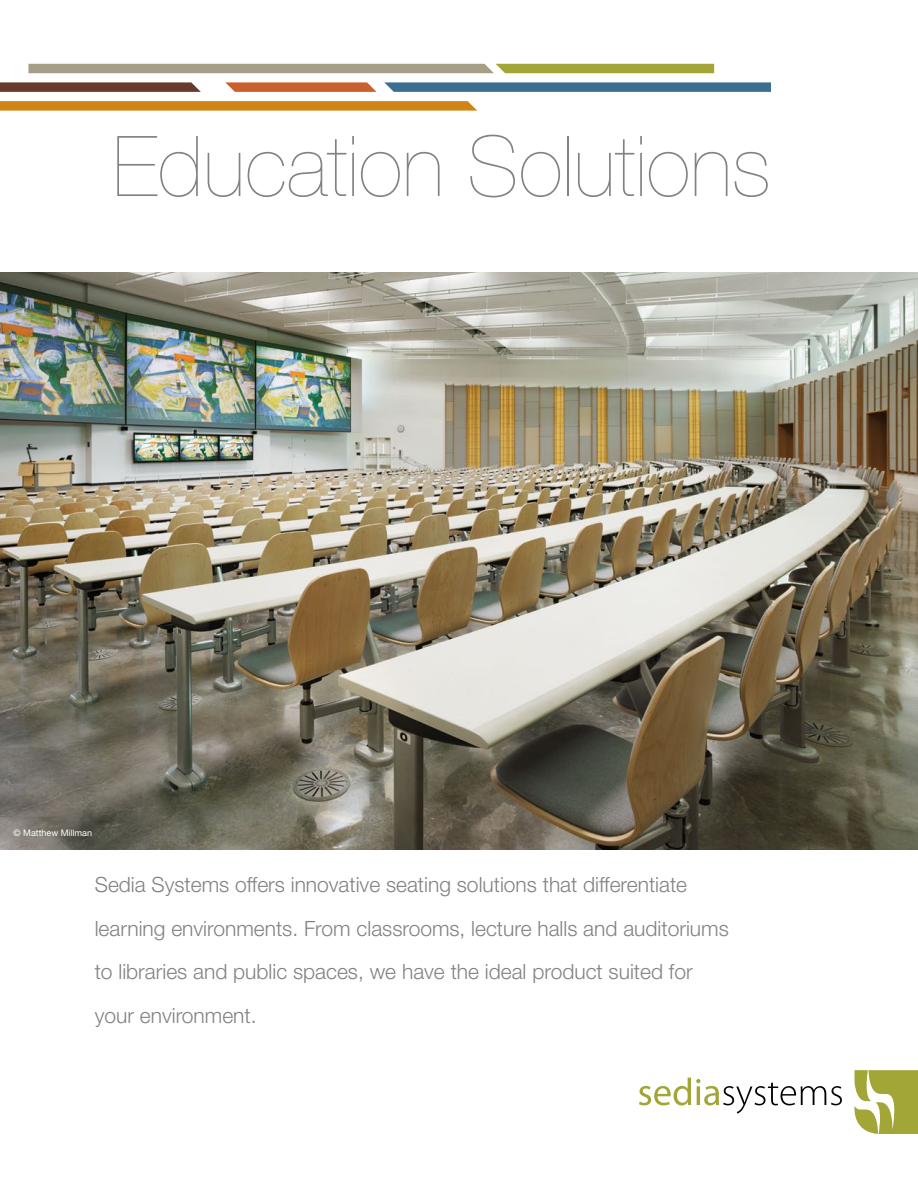
<style>
.page{position:relative;width:918px;height:1188px;background:#fff}
.page>*{position:absolute;margin:0;border:0;box-sizing:border-box;transform-origin:0 0}
.t1{font:200 84px "Helvetica Neue LT Std";color:#808285}
.t2{font:300 21px/43.5px "Helvetica Neue LT Std";color:#808285}
.t3{font:9px "Helvetica Neue LT Std";color:#fff}
</style>
<div class="page">
<svg style="left:0;top:101px;width:477px;height:10px;background:#d38a24"></svg>
<svg style="left:0;top:82px;width:201px;height:10px;background:#724a3c"></svg>
<svg style="left:225px;top:82px;width:152px;height:10px;background:#d07243"></svg>
<svg style="left:384px;top:82px;width:387px;height:10px;background:#477796"></svg>
<svg style="left:28px;top:64px;width:686px;height:9px;background:#a6a270"></svg>
<svg style="left:855px;top:1070px;width:63px;height:64px"></svg>
<svg style="left:639px;top:1078px;width:203px;height:36px"></svg>
<img style="left:0;top:272px;width:918px;height:577px">
<h1 class="t1" style="left:113px;top:118px;width:660px">Education Solutions</h1>
<p class="t3" style="left:14px;top:828px;width:80px">© Matthew Millman</p>
<p class="t2" style="left:95px;top:863px;width:636px">Sedia Systems offers innovative seating solutions that differentiate learning environments. From classrooms, lecture halls and auditoriums to libraries and public spaces, we have the ideal product suited for your environment.</p>
</div>
